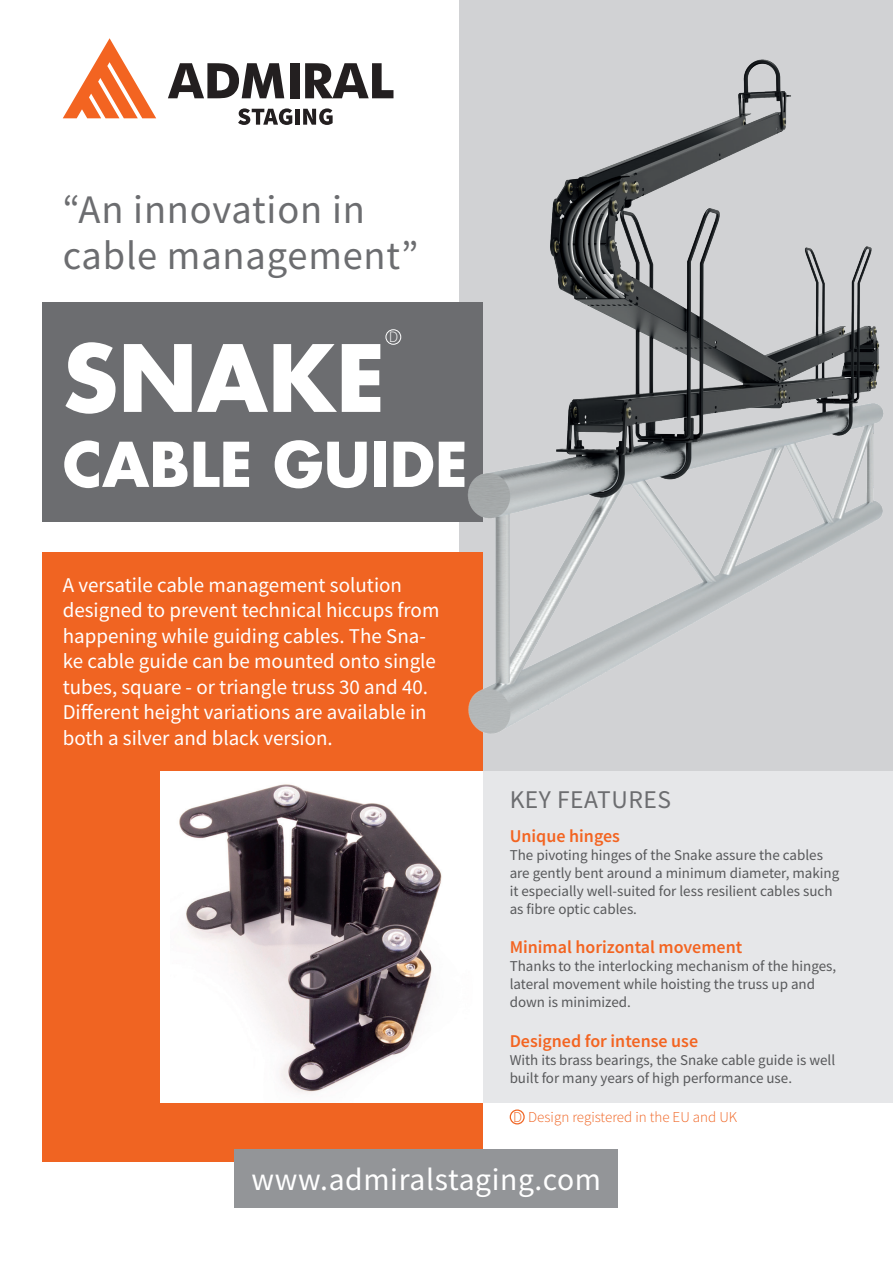
<style>
.page{position:relative;width:893px;height:1263px;background:#fff}
.page>*{position:absolute;margin:0;border:0;box-sizing:border-box;transform-origin:0 0}
.t1{font:700 90px "Futura Std";color:#fff}
.t2{font:700 60px "Futura Std";color:#fff}
.t3{font:40.5px/45.8px "Source Sans Pro";letter-spacing:.02em;color:#6c6d70}
.t4{font:31.65px "Source Sans Pro";letter-spacing:.02em;color:#fff}
.t5{font:25.5px "Source Sans Pro";letter-spacing:.02em;color:#6c6d70}
.t6{font:21px/25.5px "Source Sans Pro";color:#fff}
.t7{font:600 18px "Source Sans Pro";color:#f36421}
.t8{font:300 15.75px "Source Sans Pro";color:#fff}
.t9{font:15px/18px "Source Sans Pro";color:#57585a}
.t10{font:300 15px "Source Sans Pro";color:#f06422}
</style>
<div class="page">
<div style="left:460px;top:0;width:433px;height:787px;background:#d1d2d4"></div>
<div style="left:43px;top:303px;width:440px;height:219px;background:#6c6d70"></div>
<div style="left:43px;top:552px;width:440px;height:610px;background:#f06422"></div>
<div style="left:235px;top:1149px;width:383px;height:59px;background:#939598"></div>
<div style="left:160px;top:771px;width:336px;height:331px;background:#fff"></div>
<div style="left:483px;top:771px;width:410px;height:331px;background:#e6e7e9"></div>
<img style="left:433px;top:54px;width:450px;height:680px">
<svg style="left:168px;top:63px;width:116px;height:35px"></svg>
<div style="left:290px;top:63px;width:9px;height:35px;background:#231f20"></div>
<svg style="left:305px;top:63px;width:88px;height:35px"></svg>
<svg style="left:238px;top:108px;width:54px;height:17px"></svg>
<div style="left:295px;top:109px;width:5px;height:16px;background:#231f20"></div>
<svg style="left:303px;top:108px;width:30px;height:17px"></svg>
<svg style="left:63px;top:38px;width:93px;height:80px"></svg>
<div style="left:385px;top:329px;width:16px;height:16px;border:1px solid #fff;border-radius:50%"></div>
<img style="left:179px;top:784px;width:263px;height:310px">
<div style="left:510px;top:1109px;width:15px;height:15px;border:1px solid #f06422;border-radius:50%"></div>
<h3 class="t3" style="left:63px;top:187px;width:357px">“An innovation in cable management”</h3>
<h1 class="t1" style="left:63px;top:318px;width:324px">SNAKE</h1>
<p class="t8" style="left:389px;top:327px;width:11px">D</p>
<h2 class="t2" style="left:63px;top:424px;width:407px">CABLE GUIDE</h2>
<p class="t6" style="left:63px;top:572px;width:378px">A versatile cable management solution designed to prevent technical hiccups from happening while guiding cables. The Sna&shy;ke cable guide can be mounted onto single tubes, square - or triangle truss 30 and 40.<br>Different height variations are available in both a silver and black version.</p>
<h3 class="t5" style="left:510px;top:783px;width:163px">KEY FEATURES</h3>
<p class="t7" style="left:510px;top:824px;width:112px">Unique hinges</p>
<p class="t9" style="left:510px;top:846px;width:331px">The pivoting hinges of the Snake assure the cables are gently bent around a minimum diameter, making it especially well-suited for less resilient cables such as fibre optic cables.</p>
<p class="t7" style="left:510px;top:936px;width:234px">Minimal horizontal movement</p>
<p class="t9" style="left:510px;top:957px;width:328px">Thanks to the interlocking mechanism of the hinges, lateral movement while hoisting the truss up and down is minimized.</p>
<p class="t7" style="left:510px;top:1029px;width:190px">Designed for intense use</p>
<p class="t9" style="left:510px;top:1051px;width:327px">With its brass bearings, the Snake cable guide is well built for many years of high performance use.</p>
<p class="t10" style="left:513px;top:1108px;width:226px">D Design registered in the EU and UK</p>
<h3 class="t4" style="left:252px;top:1160px;width:351px">www.admiralstaging.com</h3>
</div>
